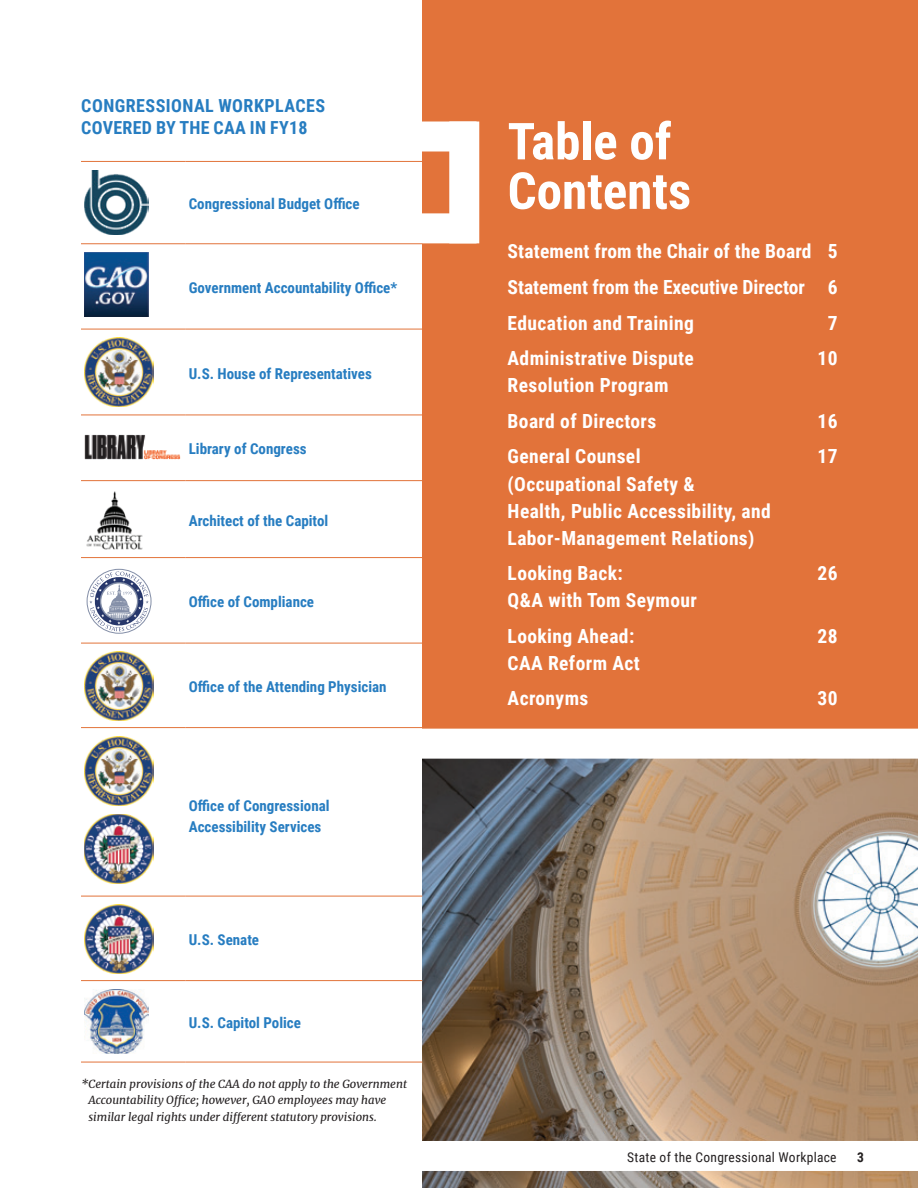
<style>
.page{position:relative;width:918px;height:1188px;background:#fff}
.page>*{position:absolute;margin:0;border:0;box-sizing:border-box;transform-origin:0 0}
.t1{font:700 51px/49.5px "Roboto Condensed";color:#fff}
.t2{font:700 19.5px/27px "Roboto Condensed";letter-spacing:.02em;color:#fff}
.t3{font:700 19.5px "Roboto Condensed";color:#fff}
.t4{font:700 18px/22.5px "Roboto Condensed";letter-spacing:.025em;color:#277dc1}
.t5{font:700 15px/21px "Roboto Condensed";color:#277dc1}
.t6{font:13.5px "Roboto Condensed";letter-spacing:.02em;color:#231f20}
.t7{font:700 13.5px "Roboto Condensed";color:#231f20}
.t8{font:italic 11.25px/16.5px "Merriweather";color:#231f20}
</style>
<div class="page">
<div style="left:422px;top:0;width:496px;height:945px;background:#e2733a"></div>
<img style="left:422px;top:759px;width:496px;height:429px">
<div style="left:389px;top:729px;width:529px;height:30px;background:#fff"></div>
<div style="left:389px;top:122px;width:88px;height:30px;background:#fff"></div>
<div style="left:389px;top:213px;width:88px;height:30px;background:#fff"></div>
<div style="left:449px;top:121px;width:30px;height:122px;background:#fff"></div>
<hr style="left:81px;top:161px;width:105px;height:1px;background:#e2733a">
<hr style="left:186px;top:161px;width:236px;height:1px;background:#e2733a">
<hr style="left:81px;top:243px;width:105px;height:1px;background:#e2733a">
<hr style="left:186px;top:243px;width:236px;height:1px;background:#e2733a">
<hr style="left:81px;top:329px;width:105px;height:1px;background:#e2733a">
<hr style="left:186px;top:329px;width:236px;height:1px;background:#e2733a">
<hr style="left:81px;top:415px;width:105px;height:1px;background:#e2733a">
<hr style="left:186px;top:415px;width:236px;height:1px;background:#e2733a">
<hr style="left:81px;top:480px;width:105px;height:1px;background:#e2733a">
<hr style="left:186px;top:480px;width:236px;height:1px;background:#e2733a">
<hr style="left:81px;top:557px;width:105px;height:1px;background:#e2733a">
<hr style="left:186px;top:557px;width:236px;height:1px;background:#e2733a">
<hr style="left:81px;top:643px;width:105px;height:1px;background:#e2733a">
<hr style="left:186px;top:643px;width:236px;height:1px;background:#e2733a">
<hr style="left:81px;top:727px;width:105px;height:1px;background:#e2733a">
<hr style="left:186px;top:727px;width:236px;height:1px;background:#e2733a">
<hr style="left:81px;top:896px;width:105px;height:1px;background:#e2733a">
<hr style="left:186px;top:896px;width:236px;height:1px;background:#e2733a">
<hr style="left:81px;top:980px;width:105px;height:1px;background:#e2733a">
<hr style="left:186px;top:980px;width:236px;height:1px;background:#e2733a">
<hr style="left:81px;top:1062px;width:105px;height:1px;background:#e2733a">
<hr style="left:186px;top:1062px;width:236px;height:1px;background:#e2733a">
<img style="left:84px;top:170px;width:64px;height:65px">
<img style="left:84px;top:252px;width:64px;height:65px">
<img style="left:84px;top:338px;width:69px;height:69px">
<img style="left:84px;top:435px;width:96px;height:25px">
<img style="left:86px;top:491px;width:57px;height:59px">
<svg style="left:84px;top:566px;width:70px;height:70px"></svg>
<div style="left:87px;top:569px;width:64px;height:65px;border:1px solid #838ea7;border-radius:50%"></div>
<svg style="left:88px;top:570px;width:61px;height:62px"></svg>
<img style="left:84px;top:652px;width:69px;height:69px">
<img style="left:84px;top:736px;width:69px;height:69px">
<img style="left:84px;top:814px;width:69px;height:69px">
<img style="left:84px;top:905px;width:69px;height:69px">
<img style="left:84px;top:989px;width:65px;height:65px">
<div style="left:411px;top:1141px;width:507px;height:30px;background:#fff"></div>
<p class="t4" style="left:81px;top:94px;width:245px">CONGRESSIONAL WORKPLACES<br>COVERED BY THE CAA IN FY18</p>
<p class="t5" style="left:189px;top:193px;width:172px">Congressional Budget Office</p>
<p class="t5" style="left:189px;top:277px;width:210px">Government Accountability Office*</p>
<p class="t5" style="left:189px;top:362px;width:185px">U.S. House of Representatives</p>
<p class="t5" style="left:189px;top:438px;width:119px">Library of Congress</p>
<p class="t5" style="left:189px;top:509px;width:141px">Architect of the Capitol</p>
<p class="t5" style="left:189px;top:591px;width:127px">Office of Compliance</p>
<p class="t5" style="left:189px;top:676px;width:199px">Office of the Attending Physician</p>
<p class="t5" style="left:189px;top:795px;width:142px">Office of Congressional<br>Accessibility Services</p>
<p class="t5" style="left:189px;top:929px;width:72px">U.S. Senate</p>
<p class="t5" style="left:189px;top:1012px;width:114px">U.S. Capitol Police</p>
<p class="t8" style="left:89px;top:1075px;width:320px;text-indent:-8px">*Certain provisions of the CAA do not apply to the Government<br>Accountability Office; however, GAO employees may have similar legal rights under different statutory provisions.</p>
<h2 class="t1" style="left:508px;top:115px;width:185px">Table of<br>Contents</h2>
<p class="t2" style="left:508px;top:237px;width:332px">Statement from the Chair of the Board 5</p>
<p class="t3" style="left:508px;top:273px;width:331px">Statement from the Executive Director 6</p>
<p class="t2" style="left:508px;top:308px;width:188px">Education and Training</p>
<p class="t2" style="left:828px;top:308px;width:11px">7</p>
<p class="t2" style="left:508px;top:344px;width:188px">Administrative Dispute<br>Resolution Program</p>
<p class="t2" style="left:817px;top:344px;width:22px">10</p>
<p class="t2" style="left:508px;top:407px;width:150px">Board of Directors</p>
<p class="t2" style="left:818px;top:407px;width:22px">16</p>
<p class="t2" style="left:508px;top:442px;width:265px">General Counsel<br>(Occupational Safety &amp;<br>Health, Public Accessibility, and<br>Labor-Management Relations)</p>
<p class="t2" style="left:818px;top:442px;width:22px">17</p>
<p class="t2" style="left:508px;top:559px;width:191px">Looking Back:<br>Q&amp;A with Tom Seymour</p>
<p class="t2" style="left:818px;top:559px;width:22px">26</p>
<p class="t2" style="left:508px;top:622px;width:134px">Looking Ahead:<br>CAA Reform Act</p>
<p class="t2" style="left:818px;top:622px;width:22px">28</p>
<p class="t2" style="left:508px;top:684px;width:82px">Acronyms</p>
<p class="t2" style="left:818px;top:684px;width:22px">30</p>
<p class="t6" style="left:627px;top:1148px;width:211px">State of the Congressional Workplace</p>
<p class="t7" style="left:857px;top:1148px;width:8px">3</p>
</div>
